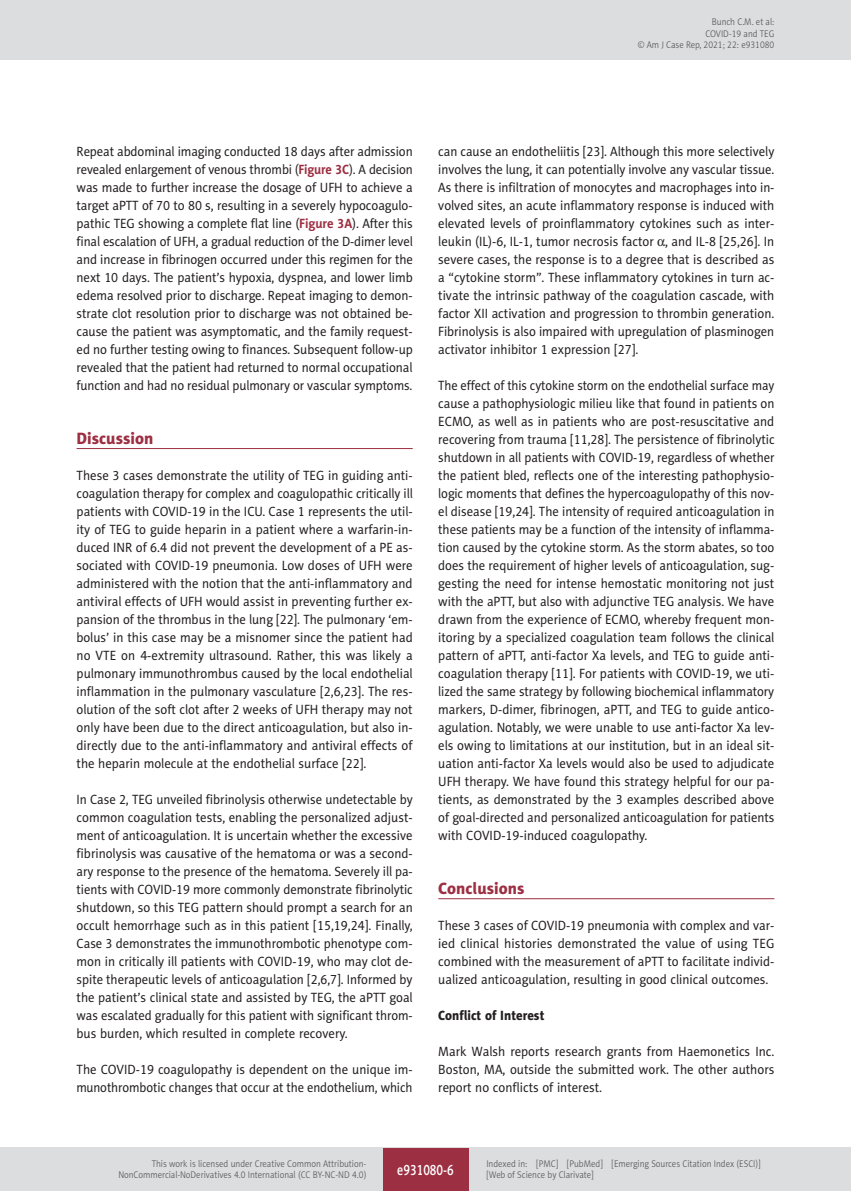
<style>
.page{position:relative;width:851px;height:1191px;background:#fff}
.page>*{position:absolute;margin:0;border:0;box-sizing:border-box;transform-origin:0 0}
.AJCR_Headline_1{font:16.5px "Naomi Sans EFN Heavy";color:#9d2f42}
.t1{font:15px "Naomi Sans EFN Medium";color:#fff;scale:.8 1}
.AJCR_Body{font:13.5px/18px "Naomi Sans EFN";color:#231f20;text-align:justify;scale:.95 1}
.AJCR_Body-2{font:13.5px/18px "Naomi Sans EFN";color:#231f20;text-align:justify;scale:.93 1}
.AJCR_Body-3{font:13.5px/18px "Naomi Sans EFN";color:#231f20;text-align:justify;scale:.94 1}
.AJCR_Headline_2{font:13.5px "Naomi Sans EFN Heavy";color:#231f20;scale:.95 1}
.t2{font:9.75px/11.2px "Naomi Sans EFN Light";color:#57585a;text-align:right;scale:.9 1}
.s1{font-weight:700;color:#9d2f42}
.s2{font-family:"Standard Sym L"}
</style>
<div class="page">
<hr style="left:77px;top:448px;width:335px;height:1px;background:#9d2f42">
<hr style="left:438px;top:898px;width:336px;height:1px;background:#9d2f42">
<div style="left:0;top:0;width:850px;height:60px;background:#dcdddf"></div>
<hr style="left:850px;top:0;width:1px;height:60px;background:#dcdddf">
<div style="left:0;top:1148px;width:850px;height:43px;background:#dcdddf"></div>
<div style="left:383px;top:1147px;width:85px;height:43px;background:#9d2f42"></div>
<p class="t2" style="left:637px;top:16px;width:153px">Bunch C.M. et al:<br>COVID-19 and TEG<br>© Am J Case Rep, 2021; 22: e931080</p>
<p class="AJCR_Body" style="left:77px;top:142px;width:355px">Repeat abdominal imaging conducted 18 days after admission revealed enlargement of venous thrombi (<span class="s1">Figure 3C</span>). A decision was made to further increase the dosage of UFH to achieve a target aPTT of 70 to 80 s, resulting in a severely hypocoagulo&shy;pathic TEG showing a complete flat line (<span class="s1">Figure 3A</span>). After this final escalation of UFH, a gradual reduction of the D-dimer level and increase in fibrinogen occurred under this regimen for the next 10 days. The patient’s hypoxia, dyspnea, and lower limb edema resolved prior to discharge. Repeat imaging to demon&shy;strate clot resolution prior to discharge was not obtained be&shy;cause the patient was asymptomatic, and the family request&shy;ed no further testing owing to finances. Subsequent follow-up revealed that the patient had returned to normal occupational function and had no residual pulmonary or vascular symptoms.</p>
<p class="AJCR_Headline_1" style="left:77px;top:428px;width:78px">Discussion</p>
<p class="AJCR_Body" style="left:77px;top:466px;width:355px">These 3 cases demonstrate the utility of TEG in guiding anti&shy;coagulation therapy for complex and coagulopathic critically ill patients with COVID-19 in the ICU. Case 1 represents the util&shy;ity of TEG to guide heparin in a patient where a warfarin-in&shy;duced INR of 6.4 did not prevent the development of a PE as&shy;sociated with COVID-19 pneumonia. Low doses of UFH were administered with the notion that the anti-inflammatory and antiviral effects of UFH would assist in preventing further ex&shy;pansion of the thrombus in the lung [22]. The pulmonary ‘em&shy;bolus’ in this case may be a misnomer since the patient had no VTE on 4-extremity ultrasound. Rather, this was likely a pulmonary immunothrombus caused by the local endothelial inflammation in the pulmonary vasculature [2,6,23]. The res&shy;olution of the soft clot after 2 weeks of UFH therapy may not only have been due to the direct anticoagulation, but also in&shy;directly due to the anti-inflammatory and antiviral effects of the heparin molecule at the endothelial surface [22].</p>
<p class="AJCR_Body-3" style="left:77px;top:790px;width:359px">In Case 2, TEG unveiled fibrinolysis otherwise undetectable by common coagulation tests, enabling the personalized adjust&shy;ment of anticoagulation. It is uncertain whether the excessive fibrinolysis was causative of the hematoma or was a second&shy;ary response to the presence of the hematoma. Severely ill pa&shy;tients with COVID-19 more commonly demonstrate fibrinolytic shutdown, so this TEG pattern should prompt a search for an occult hemorrhage such as in this patient [15,19,24]. Finally, Case 3 demonstrates the immunothrombotic phenotype com&shy;mon in critically ill patients with COVID-19, who may clot de&shy;spite therapeutic levels of anticoagulation [2,6,7]. Informed by the patient’s clinical state and assisted by TEG, the aPTT goal was escalated gradually for this patient with significant throm&shy;bus burden, which resulted in complete recovery.</p>
<p class="AJCR_Body" style="left:77px;top:1060px;width:355px">The COVID-19 coagulopathy is dependent on the unique im&shy;munothrombotic changes that occur at the endothelium, which</p>
<p class="AJCR_Body" style="left:438px;top:142px;width:355px">can cause an endotheliitis [23]. Although this more selectively involves the lung, it can potentially involve any vascular tissue.<br>As there is infiltration of monocytes and macrophages into in&shy;volved sites, an acute inflammatory response is induced with elevated levels of proinflammatory cytokines such as inter&shy;leukin (IL)-6, IL-1, tumor necrosis factor <span class="s2">a</span>, and IL-8 [25,26]. In severe cases, the response is to a degree that is described as a “cytokine storm”. These inflammatory cytokines in turn ac&shy;tivate the intrinsic pathway of the coagulation cascade, with factor XII activation and progression to thrombin generation.<br>Fibrinolysis is also impaired with upregulation of plasminogen activator inhibitor 1 expression [27].</p>
<p class="AJCR_Body-2" style="left:438px;top:376px;width:363px">The effect of this cytokine storm on the endothelial surface may cause a pathophysiologic milieu like that found in patients on ECMO, as well as in patients who are post-resuscitative and recovering from trauma [11,28]. The persistence of fibrinolytic shutdown in all patients with COVID-19, regardless of whether the patient bled, reflects one of the interesting pathophysio&shy;logic moments that defines the hypercoagulopathy of this nov&shy;el disease [19,24]. The intensity of required anticoagulation in these patients may be a function of the intensity of inflamma&shy;tion caused by the cytokine storm. As the storm abates, so too does the requirement of higher levels of anticoagulation, sug&shy;gesting the need for intense hemostatic monitoring not just with the aPTT, but also with adjunctive TEG analysis. We have drawn from the experience of ECMO, whereby frequent mon&shy;itoring by a specialized coagulation team follows the clinical pattern of aPTT, anti-factor Xa levels, and TEG to guide anti&shy;coagulation therapy [11]. For patients with COVID-19, we uti&shy;lized the same strategy by following biochemical inflammatory markers, D-dimer, fibrinogen, aPTT, and TEG to guide antico&shy;agulation. Notably, we were unable to use anti-factor Xa lev&shy;els owing to limitations at our institution, but in an ideal sit&shy;uation anti-factor Xa levels would also be used to adjudicate UFH therapy. We have found this strategy helpful for our pa&shy;tients, as demonstrated by the 3 examples described above of goal-directed and personalized anticoagulation for patients with COVID-19-induced coagulopathy.</p>
<p class="AJCR_Headline_1" style="left:438px;top:878px;width:88px">Conclusions</p>
<p class="AJCR_Body" style="left:438px;top:916px;width:355px">These 3 cases of COVID-19 pneumonia with complex and var&shy;ied clinical histories demonstrated the value of using TEG combined with the measurement of aPTT to facilitate individ&shy;ualized anticoagulation, resulting in good clinical outcomes.</p>
<p class="AJCR_Headline_2" style="left:438px;top:1007px;width:113px">Conflict of Interest</p>
<p class="AJCR_Body" style="left:438px;top:1042px;width:355px">Mark Walsh reports research grants from Haemonetics Inc.<br>Boston, MA, outside the submitted work. The other authors report no conflicts of interest.</p>
<p class="t2" style="left:118px;top:1158px;width:277px">This work is licensed under Creative Common Attribution-<br>NonCommercial-NoDerivatives 4.0 International (CC BY-NC-ND 4.0)</p>
<p class="t1" style="left:397px;top:1160px;width:72px">e931080-6</p>
<p class="t2" style="left:486px;top:1158px;width:306px;text-align:left">Indexed in: [PMC] [PubMed] [Emerging Sources Citation Index (ESCI)] [Web of Science by Clarivate]</p>
</div>
